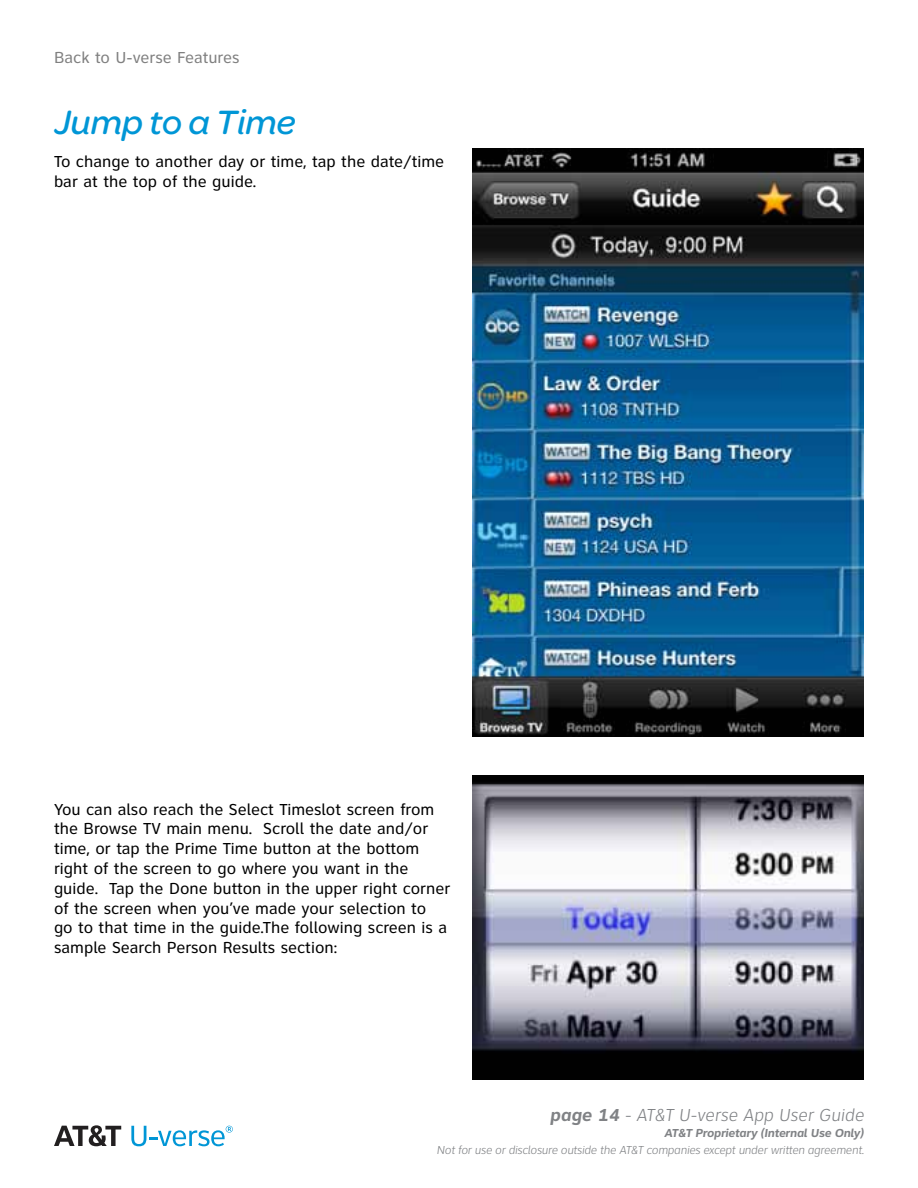
<style>
.page{position:relative;width:918px;height:1188px;background:#fff}
.page>*{position:absolute;margin:0;border:0;box-sizing:border-box;transform-origin:0 0}
.t1{font:italic 500 36px "Omnes";color:#0096d6}
.t2{font:italic 300 18px "Clearview ATT";color:#808285}
.t3{font:16.5px/19.8px "Clearview ATT";color:#000}
.t4{font:16.5px "Clearview ATT";color:#808080}
.t5{font:italic 300 12px "Clearview ATT";letter-spacing:-.02em;color:#808285}
.t6{font:italic 700 12px "Clearview ATT";letter-spacing:-.02em;color:#808285}
.s1{font-weight:700}
</style>
<div class="page">
<svg style="left:54px;top:1125px;width:67px;height:21px"></svg>
<svg style="left:131px;top:1126px;width:102px;height:20px"></svg>
<img style="left:472px;top:148px;width:392px;height:588px">
<img style="left:472px;top:775px;width:392px;height:305px">
<p class="t4" style="left:54px;top:48px;width:187px">Back to U-verse Features</p>
<h1 class="t1" style="left:54px;top:102px;width:243px">Jump to a Time</h1>
<p class="t3" style="left:54px;top:152px;width:392px">To change to another day or time, tap the date/time bar at the top of the guide.</p>
<p class="t3" style="left:54px;top:799px;width:398px">You can also reach the Select Timeslot screen from the Browse TV main menu. Scroll the date and/or time, or tap the Prime Time button at the bottom right of the screen to go where you want in the guide. Tap the Done button in the upper right corner of the screen when you’ve made your selection to<br>go to that time in the guide.The following screen is a sample Search Person Results section:</p>
<p class="t2" style="left:550px;top:1105px;width:316px"><span class="s1">page 14</span> - AT&amp;T U-verse App User Guide</p>
<p class="t6" style="left:664px;top:1126px;width:201px">AT&amp;T Proprietary (Internal Use Only)</p>
<p class="t5" style="left:437px;top:1143px;width:429px">Not for use or disclosure outside the AT&amp;T companies except under written agreement.</p>
</div>
